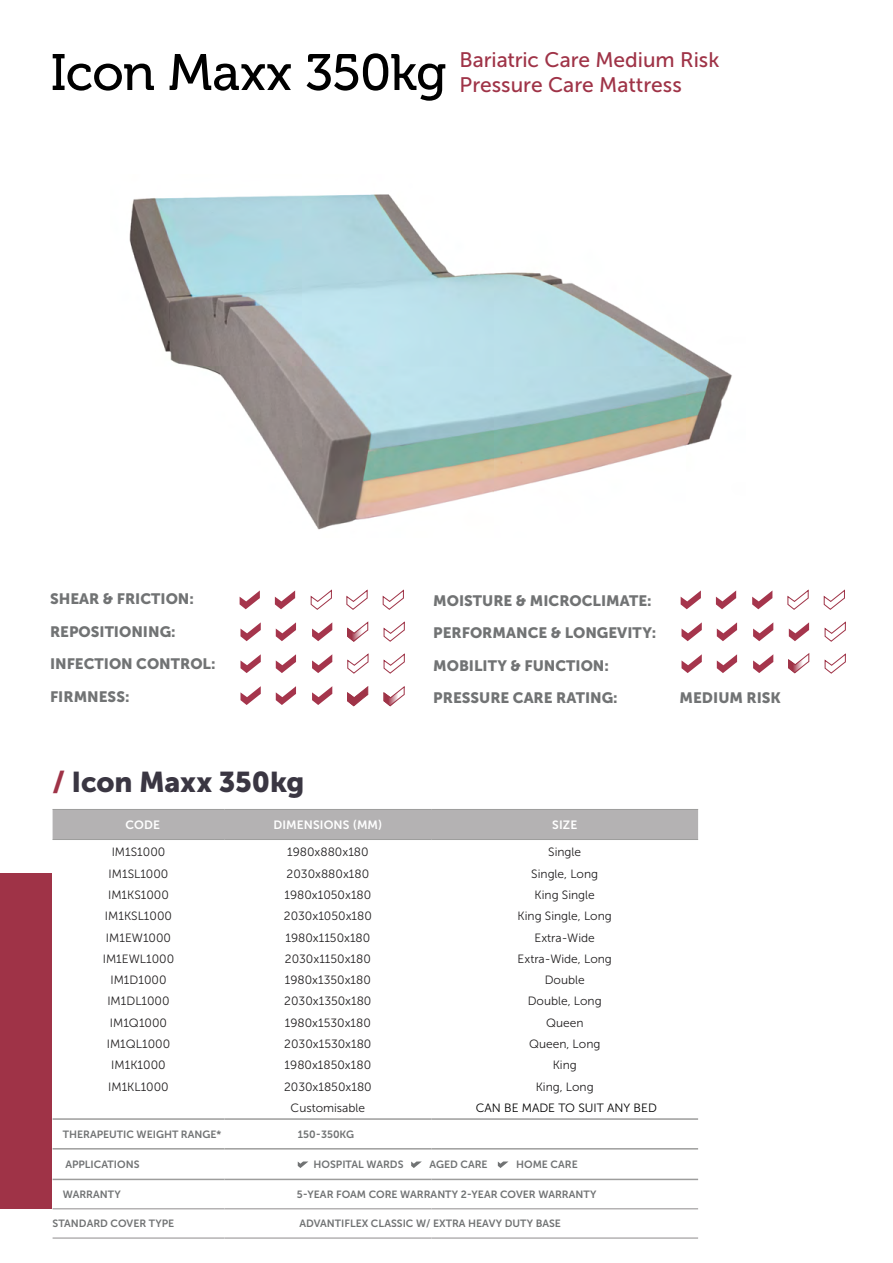
<style>
.page{position:relative;width:893px;height:1263px;background:#fff}
.page>*{position:absolute;margin:0;border:0;box-sizing:border-box;transform-origin:0 0}
.t1{font:51px "Museo 500";letter-spacing:-.015em;color:#000}
.t2{font:28.5px "Museo Sans 900";letter-spacing:-.005em;color:#3a3642}
.t3{font:21px/25px "Museo Sans 500";color:#9f3347}
.t4{font:15px/32.5px "Museo Sans 900";color:#717374}
.t5{font:12px "Museo Sans 300";color:#211f20}
.t6{font:12px "Museo Sans 700";letter-spacing:.01em;color:#fff}
.t7{font:12px "Museo Sans 300";color:#000}
.t8{font:10.5px "Museo Sans 700";color:#717374}
.s1{color:#9f3347}
</style>
<div class="page">
<img style="left:129px;top:194px;width:603px;height:336px">
<svg style="left:347px;top:621px;width:22px;height:21px"></svg>
<div style="left:0;top:873px;width:51px;height:335px;background:#9f3347"></div>
<svg style="left:347px;top:686px;width:22px;height:21px"></svg>
<svg style="left:788px;top:653px;width:22px;height:21px"></svg>
<div style="left:53px;top:810px;width:645px;height:29px;background:#b4b2b3"></div>
<hr style="left:53px;top:809px;width:171px;height:1px;background:#9d9d9c">
<hr style="left:224px;top:809px;width:207px;height:1px;background:#9d9d9c">
<hr style="left:431px;top:809px;width:267px;height:1px;background:#9d9d9c">
<hr style="left:53px;top:839px;width:171px;height:1px;background:#9d9d9c">
<hr style="left:224px;top:839px;width:207px;height:1px;background:#9d9d9c">
<hr style="left:431px;top:839px;width:267px;height:1px;background:#9d9d9c">
<hr style="left:53px;top:1208px;width:171px;height:1px;background:#b4b2b3">
<hr style="left:224px;top:1208px;width:207px;height:1px;background:#b4b2b3">
<hr style="left:431px;top:1208px;width:267px;height:1px;background:#b4b2b3">
<hr style="left:53px;top:1237px;width:171px;height:2px;background:#b4b2b3">
<hr style="left:224px;top:1237px;width:207px;height:2px;background:#b4b2b3">
<hr style="left:431px;top:1237px;width:267px;height:2px;background:#b4b2b3">
<hr style="left:53px;top:1118px;width:171px;height:2px;background:#9d9d9c">
<hr style="left:224px;top:1118px;width:207px;height:2px;background:#9d9d9c">
<hr style="left:431px;top:1118px;width:267px;height:2px;background:#9d9d9c">
<hr style="left:53px;top:1148px;width:171px;height:1px;background:#9d9d9c">
<hr style="left:224px;top:1148px;width:207px;height:1px;background:#9d9d9c">
<hr style="left:431px;top:1148px;width:267px;height:1px;background:#9d9d9c">
<hr style="left:53px;top:1179px;width:171px;height:1px;background:#9d9d9c">
<hr style="left:224px;top:1179px;width:207px;height:1px;background:#9d9d9c">
<hr style="left:431px;top:1179px;width:267px;height:1px;background:#9d9d9c">
<svg style="left:298px;top:1161px;width:10px;height:7px"></svg>
<svg style="left:411px;top:1161px;width:11px;height:7px"></svg>
<svg style="left:498px;top:1161px;width:10px;height:7px"></svg>
<svg style="left:240px;top:654px;width:21px;height:19px"></svg>
<svg style="left:240px;top:622px;width:21px;height:19px"></svg>
<svg style="left:276px;top:654px;width:20px;height:19px"></svg>
<svg style="left:312px;top:654px;width:20px;height:19px"></svg>
<svg style="left:347px;top:653px;width:22px;height:21px"></svg>
<svg style="left:383px;top:653px;width:22px;height:21px"></svg>
<svg style="left:276px;top:622px;width:20px;height:19px"></svg>
<svg style="left:312px;top:622px;width:20px;height:19px"></svg>
<svg style="left:383px;top:621px;width:22px;height:21px"></svg>
<svg style="left:240px;top:590px;width:20px;height:19px"></svg>
<svg style="left:275px;top:590px;width:20px;height:19px"></svg>
<svg style="left:310px;top:589px;width:22px;height:21px"></svg>
<svg style="left:346px;top:589px;width:22px;height:21px"></svg>
<svg style="left:382px;top:589px;width:22px;height:21px"></svg>
<svg style="left:240px;top:686px;width:21px;height:19px"></svg>
<svg style="left:276px;top:686px;width:20px;height:19px"></svg>
<svg style="left:312px;top:686px;width:20px;height:19px"></svg>
<svg style="left:681px;top:654px;width:21px;height:19px"></svg>
<svg style="left:681px;top:622px;width:21px;height:19px"></svg>
<svg style="left:717px;top:654px;width:20px;height:19px"></svg>
<svg style="left:753px;top:654px;width:20px;height:19px"></svg>
<svg style="left:824px;top:653px;width:22px;height:21px"></svg>
<svg style="left:717px;top:622px;width:20px;height:19px"></svg>
<svg style="left:753px;top:622px;width:20px;height:19px"></svg>
<svg style="left:789px;top:622px;width:20px;height:19px"></svg>
<svg style="left:824px;top:621px;width:22px;height:21px"></svg>
<svg style="left:681px;top:590px;width:20px;height:19px"></svg>
<svg style="left:716px;top:590px;width:20px;height:19px"></svg>
<svg style="left:752px;top:591px;width:20px;height:18px"></svg>
<svg style="left:787px;top:589px;width:22px;height:21px"></svg>
<svg style="left:823px;top:589px;width:22px;height:21px"></svg>
<svg style="left:383px;top:686px;width:22px;height:21px"></svg>
<h1 class="t1" style="left:51px;top:45px;width:397px">Icon Maxx 350kg</h1>
<h3 class="t3" style="left:460px;top:47px;width:261px">Bariatric Care Medium Risk<br>Pressure Care Mattress</h3>
<p class="t4" style="left:50px;top:582px;width:167px">SHEAR &amp; FRICTION:<br>REPOSITIONING:<br>INFECTION CONTROL:<br>FIRMNESS:</p>
<p class="t4" style="left:433px;top:584px;width:224px">MOISTURE &amp; MICROCLIMATE:<br>PERFORMANCE &amp; LONGEVITY:<br>MOBILITY &amp; FUNCTION:<br>PRESSURE CARE RATING:</p>
<p class="t4" style="left:680px;top:682px;width:103px">MEDIUM RISK</p>
<h2 class="t2" style="left:53px;top:766px;width:253px"><span class="s1">/</span> Icon Maxx 350kg</h2>
<p class="t6" style="left:126px;top:818px;width:36px">CODE</p>
<p class="t6" style="left:273px;top:818px;width:111px">DIMENSIONS (MM)</p>
<p class="t6" style="left:552px;top:818px;width:26px">SIZE</p>
<p class="t5" style="left:112px;top:845px;width:55px">IM1S1000</p>
<p class="t5" style="left:287px;top:845px;width:83px">1980x880x180</p>
<p class="t5" style="left:548px;top:845px;width:34px">Single</p>
<p class="t5" style="left:109px;top:867px;width:61px">IM1SL1000</p>
<p class="t5" style="left:287px;top:867px;width:84px">2030x880x180</p>
<p class="t5" style="left:531px;top:867px;width:68px">Single, Long</p>
<p class="t5" style="left:108px;top:888px;width:62px">IM1KS1000</p>
<p class="t5" style="left:284px;top:888px;width:88px">1980x1050x180</p>
<p class="t5" style="left:535px;top:888px;width:62px">King Single</p>
<p class="t5" style="left:105px;top:910px;width:69px">IM1KSL1000</p>
<p class="t5" style="left:284px;top:910px;width:89px">2030x1050x180</p>
<p class="t5" style="left:518px;top:910px;width:96px">King Single, Long</p>
<p class="t5" style="left:106px;top:931px;width:67px">IM1EW1000</p>
<p class="t5" style="left:285px;top:931px;width:86px">1980x1150x180</p>
<p class="t5" style="left:535px;top:931px;width:62px">Extra-Wide</p>
<p class="t5" style="left:103px;top:952px;width:73px">IM1EWL1000</p>
<p class="t5" style="left:285px;top:952px;width:88px">2030x1150x180</p>
<p class="t5" style="left:518px;top:952px;width:96px">Extra-Wide, Long</p>
<p class="t5" style="left:110px;top:973px;width:58px">IM1D1000</p>
<p class="t5" style="left:285px;top:973px;width:88px">1980x1350x180</p>
<p class="t5" style="left:545px;top:973px;width:42px">Double</p>
<p class="t5" style="left:107px;top:995px;width:64px">IM1DL1000</p>
<p class="t5" style="left:284px;top:995px;width:89px">2030x1350x180</p>
<p class="t5" style="left:528px;top:995px;width:76px">Double, Long</p>
<p class="t5" style="left:110px;top:1016px;width:59px">IM1Q1000</p>
<p class="t5" style="left:285px;top:1016px;width:88px">1980x1530x180</p>
<p class="t5" style="left:546px;top:1016px;width:39px">Queen</p>
<p class="t5" style="left:107px;top:1037px;width:65px">IM1QL1000</p>
<p class="t5" style="left:284px;top:1037px;width:89px">2030x1530x180</p>
<p class="t5" style="left:529px;top:1037px;width:73px">Queen, Long</p>
<p class="t5" style="left:111px;top:1059px;width:56px">IM1K1000</p>
<p class="t5" style="left:285px;top:1059px;width:88px">1980x1850x180</p>
<p class="t5" style="left:553px;top:1059px;width:26px">King</p>
<p class="t5" style="left:108px;top:1080px;width:62px">IM1KL1000</p>
<p class="t5" style="left:284px;top:1080px;width:89px">2030x1850x180</p>
<p class="t5" style="left:536px;top:1080px;width:60px">King, Long</p>
<p class="t5" style="left:291px;top:1101px;width:76px">Customisable</p>
<p class="t7" style="left:476px;top:1101px;width:183px">CAN BE MADE TO SUIT ANY BED</p>
<p class="t8" style="left:63px;top:1128px;width:160px">THERAPEUTIC WEIGHT RANGE*</p>
<p class="t8" style="left:298px;top:1128px;width:58px">150-350KG</p>
<p class="t8" style="left:65px;top:1158px;width:76px">APPLICATIONS</p>
<p class="t8" style="left:313px;top:1158px;width:91px">HOSPITAL WARDS</p>
<p class="t8" style="left:429px;top:1158px;width:60px">AGED CARE</p>
<p class="t8" style="left:516px;top:1158px;width:63px">HOME CARE</p>
<p class="t8" style="left:63px;top:1188px;width:60px">WARRANTY</p>
<p class="t8" style="left:297px;top:1188px;width:301px">5-YEAR FOAM CORE WARRANTY 2-YEAR COVER WARRANTY</p>
<p class="t8" style="left:53px;top:1218px;width:123px">STANDARD COVER TYPE</p>
<p class="t8" style="left:299px;top:1218px;width:263px">ADVANTIFLEX CLASSIC W/ EXTRA HEAVY DUTY BASE</p>
</div>
